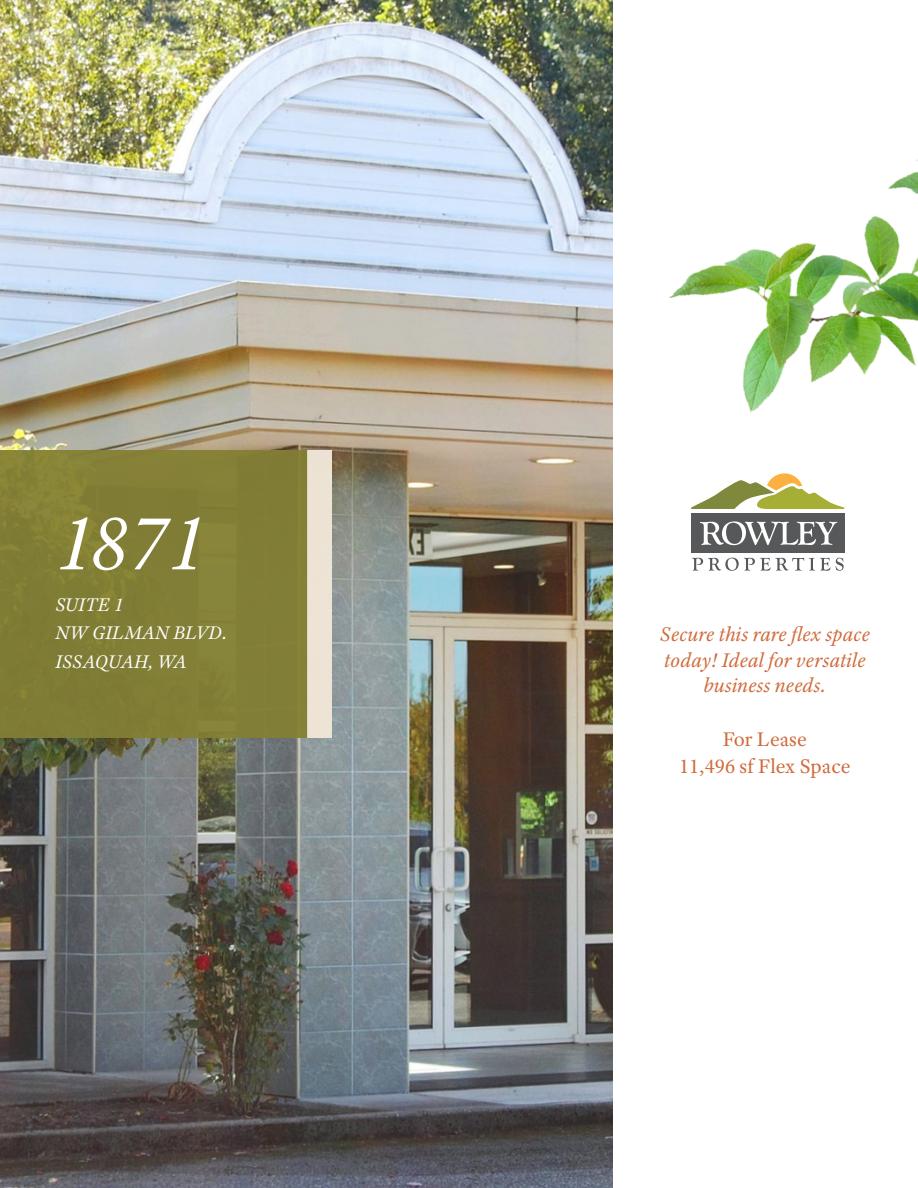
<style>
.page{position:relative;width:918px;height:1188px;background:#fff}
.page>*{position:absolute;margin:0;border:0;box-sizing:border-box;transform-origin:0 0}
.t1{font:italic 81px "Adobe Text Pro";color:#fff}
.t2{font:italic 21px/25.5px "Adobe Text Pro";color:#d06c3d;text-align:center}
.t3{font:21px "Adobe Text Pro";color:#d06c3d}
.t4{font:italic 19.5px "Adobe Text Pro";letter-spacing:.005em;color:#fff}
</style>
<div class="page">
<img style="left:669px;top:159px;width:249px;height:254px">
<img style="left:0;top:0;width:612px;height:1188px">
<div style="left:691px;top:513px;width:153px;height:40px;background:#57585a"></div>
<svg style="left:700px;top:521px;width:137px;height:24px"></svg>
<svg style="left:692px;top:558px;width:138px;height:13px"></svg>
<svg style="left:836px;top:558px;width:8px;height:13px"></svg>
<svg style="left:691px;top:473px;width:153px;height:36px"></svg>
<div style="left:0;top:450px;width:307px;height:288px;background:#817e36"></div>
<div style="left:307px;top:450px;width:25px;height:288px;background:#ede2d1"></div>
<p class="t1" style="left:56px;top:492px;width:152px">1871</p>
<p class="t4" style="left:56px;top:592px;width:69px">SUITE 1</p>
<p class="t4" style="left:56px;top:621px;width:173px">NW GILMAN BLVD.</p>
<p class="t4" style="left:56px;top:649px;width:132px">ISSAQUAH, WA</p>
<p class="t2" style="left:660px;top:622px;width:212px">Secure this rare flex space today! Ideal for versatile business needs.</p>
<p class="t3" style="left:723px;top:726px;width:86px">For Lease</p>
<p class="t3" style="left:679px;top:753px;width:173px">11,496 sf Flex Space</p>
</div>
